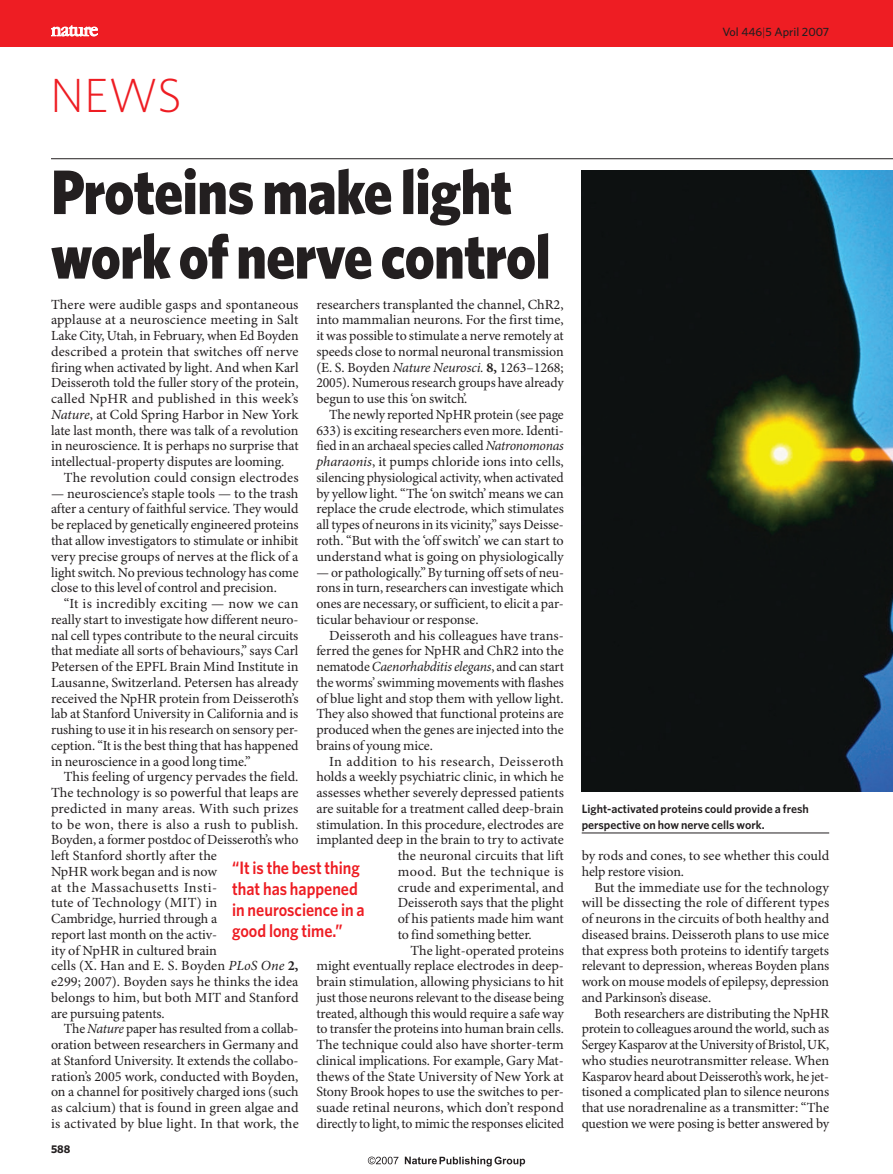
<style>
.page{position:relative;width:893px;height:1174px;background:#fff}
.page>*{position:absolute;margin:0;border:0;box-sizing:border-box;transform-origin:0 0}
.t1{font:900 63px/64.5px "Whitney";letter-spacing:-.01em;color:#231f20;scale:.9 1}
.t2{font:300 48px "Whitney";color:#ee1d23}
.t3{font:600 18px/21px "Whitney";color:#ee1d23;scale:.9 1}
.t4{font:13.95px/15.8px "Minion Pro";letter-spacing:-.005em;color:#231f20;text-align:justify}
.t5{font:13.95px "Minion Pro";letter-spacing:.03em;color:#231f20}
.t6{font:13.95px "Minion Pro";letter-spacing:.015em;color:#231f20}
.t7{font:600 12px/15.8px "Whitney";color:#231f20}
.t8{font:500 12px "Whitney";color:#231f20}
.t9{font:700 11.25px "Whitney";color:#231f20}
.s1{font-weight:300}
.s2{font-style:italic}
.s3{font-weight:700}
</style>
<div class="page">
<img style="left:582px;top:170px;width:311px;height:621px">
<hr style="left:582px;top:832px;width:247px;height:1px;background:#231f20">
<div style="left:0;top:0;width:893px;height:47px;background:#ee1d23"></div>
<svg style="left:51px;top:26px;width:47px;height:10px"></svg>
<hr style="left:51px;top:158px;width:842px;height:1px;background:#231f20">
<svg style="left:405px;top:1156px;width:120px;height:10px"></svg>
<svg style="left:368px;top:1156px;width:30px;height:8px"></svg>
<h2 class="t2" style="left:50px;top:78px;width:133px">NEWS</h2>
<p class="t8" style="left:722px;top:27px;width:108px">Vol 446<span class="s1">|</span>5 April 2007</p>
<h1 class="t1" style="left:51px;top:165px;width:557px">Proteins make light work of nerve control</h1>
<p class="t4" style="left:316px;top:297px;width:249px">researchers transplanted the channel, ChR2, into mammalian neurons. For the first time, it was possible to stimulate a nerve remotely at speeds close to normal neuronal transmission (E. S. Boyden <span class="s2">Nature Neurosci.</span> <span class="s3">8,</span> 1263–1268; 2005). Numerous research groups have already begun to use this ‘on switch’.</p>
<p class="t4" style="left:316px;top:408px;width:249px;text-indent:13px">The newly reported NpHR protein (see page 633) is exciting researchers even more. Identi&shy;fied in an archaeal species called <span class="s2">Natronomonas pharaonis</span>, it pumps chloride ions into cells, silencing physiological activity, when activated by yellow light. “The ‘on switch’ means we can replace the crude electrode, which stimulates all types of neurons in its vicinity,” says Deisse&shy;roth. “But with the ‘off switch’ we can start to understand what is going on physiologically</p>
<p class="t4" style="left:316px;top:565px;width:249px">— or pathologically.” By turning off sets of neu&shy;rons in turn, researchers can investigate which ones are necessary, or sufficient, to elicit a par&shy;ticular behaviour or response.</p>
<p class="t4" style="left:316px;top:628px;width:249px;text-indent:13px">Deisseroth and his colleagues have trans&shy;ferred the genes for NpHR and ChR2 into the nematode <span class="s2">Caenorhabditis elegans</span>, and can start the worms’ swimming movements with flashes of blue light and stop them with yellow light.<br>They also showed that functional proteins are produced when the genes are injected into the brains of young mice.</p>
<p class="t5" style="left:329px;top:755px;width:236px">In addition to his research, Deisseroth</p>
<p class="t4" style="left:316px;top:770px;width:249px">holds a weekly psychiatric clinic, in which he</p>
<p class="t4" style="left:316px;top:786px;width:249px">assesses whether severely depressed patients</p>
<p class="t4" style="left:316px;top:801px;width:249px">are suitable for a treatment called deep-brain</p>
<p class="t4" style="left:316px;top:817px;width:249px">stimulation. In this procedure, electrodes are</p>
<p class="t4" style="left:316px;top:833px;width:249px">implanted deep in the brain to try to activate</p>
<p class="t4" style="left:398px;top:849px;width:168px">the neuronal circuits that lift</p>
<p class="t5" style="left:398px;top:866px;width:168px">mood. But the technique is</p>
<p class="t4" style="left:398px;top:880px;width:168px">crude and experimental, and</p>
<p class="t4" style="left:398px;top:896px;width:168px">Deisseroth says that the plight</p>
<p class="t4" style="left:398px;top:912px;width:168px">of his patients made him want</p>
<p class="t4" style="left:398px;top:927px;width:136px">to find something better.</p>
<p class="t4" style="left:410px;top:943px;width:155px">The light-operated proteins</p>
<p class="t4" style="left:316px;top:959px;width:249px">might eventually replace electrodes in deep-</p>
<p class="t4" style="left:316px;top:975px;width:249px">brain stimulation, allowing physicians to hit</p>
<p class="t4" style="left:316px;top:990px;width:249px">just those neurons relevant to the disease being</p>
<p class="t4" style="left:316px;top:1006px;width:249px">treated, although this would require a safe way</p>
<p class="t4" style="left:316px;top:1022px;width:249px">to transfer the proteins into human brain cells.</p>
<p class="t4" style="left:316px;top:1038px;width:249px">The technique could also have shorter-term</p>
<p class="t4" style="left:316px;top:1053px;width:249px">clinical implications. For example, Gary Mat-</p>
<p class="t4" style="left:316px;top:1069px;width:249px">thews of the State University of New York at</p>
<p class="t4" style="left:316px;top:1085px;width:249px">Stony Brook hopes to use the switches to per-</p>
<p class="t4" style="left:316px;top:1101px;width:249px">suade retinal neurons, which don’t respond</p>
<p class="t4" style="left:316px;top:1116px;width:249px">directly to light, to mimic the responses elicited</p>
<p class="t4" style="left:51px;top:297px;width:249px">There were audible gasps and spontaneous applause at a neuroscience meeting in Salt Lake City, Utah, in February, when Ed Boyden described a protein that switches off nerve firing when activated by light. And when Karl Deisseroth told the fuller story of the protein, called NpHR and published in this week’s <span class="s2">Nature</span>, at Cold Spring Harbor in New York late last month, there was talk of a revolution in neuroscience. It is perhaps no surprise that intellectual-property disputes are looming.</p>
<p class="t6" style="left:64px;top:472px;width:236px">The revolution could consign electrodes</p>
<p class="t4" style="left:51px;top:486px;width:249px">— neuroscience’s staple tools — to the trash after a century of faithful service. They would be replaced by genetically engineered proteins that allow investigators to stimulate or inhibit very precise groups of nerves at the flick of a light switch. No previous technology has come close to this level of control and precision.</p>
<p class="t4" style="left:51px;top:597px;width:249px;text-indent:13px">“It is incredibly exciting — now we can really start to investigate how different neuro&shy;nal cell types contribute to the neural circuits that mediate all sorts of behaviours,” says Carl Petersen of the EPFL Brain Mind Institute in Lausanne, Switzerland. Petersen has already received the NpHR protein from Deisseroth’s lab at Stanford University in California and is rushing to use it in his research on sensory per&shy;ception. “It is the best thing that has happened in neuroscience in a good long time.”</p>
<p class="t4" style="left:51px;top:770px;width:249px;text-align:left;text-indent:13px">This feeling of urgency pervades the field.<br>The technology is so powerful that leaps are predicted in many areas. With such prizes to be won, there is also a rush to publish.<br>Boyden, a former postdoc of Deisseroth’s who left Stanford shortly after the<br>NpHR work began and is now<br>at the Massachusetts Insti-<br>tute of Technology (MIT) in<br>Cambridge, hurried through a<br>report last month on the activ-<br>ity of NpHR in cultured brain<br>cells (X. Han and E. S. Boyden <span class="s2">PLoS One</span> <span class="s3">2, </span>e299; 2007). Boyden says he thinks the idea belongs to him, but both MIT and Stanford are pursuing patents.</p>
<p class="t4" style="left:51px;top:1022px;width:249px;text-indent:13px">The <span class="s2">Nature</span> paper has resulted from a collab&shy;oration between researchers in Germany and at Stanford University. It extends the collabo&shy;ration’s 2005 work, conducted with Boyden, on a channel for positively charged ions (such as calcium) that is found in green algae and is activated by blue light. In that work, the</p>
<p class="t3" style="left:232px;top:859px;width:149px">“It is the best thing that has happened in neuroscience in a good long time.”</p>
<p class="t9" style="left:51px;top:1144px;width:21px">588</p>
<p class="t7" style="left:582px;top:801px;width:229px">Light-activated proteins could provide a fresh perspective on how nerve cells work.</p>
<p class="t4" style="left:582px;top:849px;width:249px">by rods and cones, to see whether this could help restore vision.</p>
<p class="t4" style="left:582px;top:880px;width:249px;text-indent:13px">But the immediate use for the technology will be dissecting the role of different types of neurons in the circuits of both healthy and diseased brains. Deisseroth plans to use mice that express both proteins to identify targets relevant to depression, whereas Boyden plans work on mouse models of epilepsy, depression and Parkinson’s disease.</p>
<p class="t4" style="left:582px;top:1006px;width:249px;text-indent:13px">Both researchers are distributing the NpHR protein to colleagues around the world, such as Sergey Kasparov at the University of Bristol, UK, who studies neurotransmitter release. When Kasparov heard about Deisseroth’s work, he jet&shy;tisoned a complicated plan to silence neurons that use noradrenaline as a transmitter: “The question we were posing is better answered by</p>
</div>
